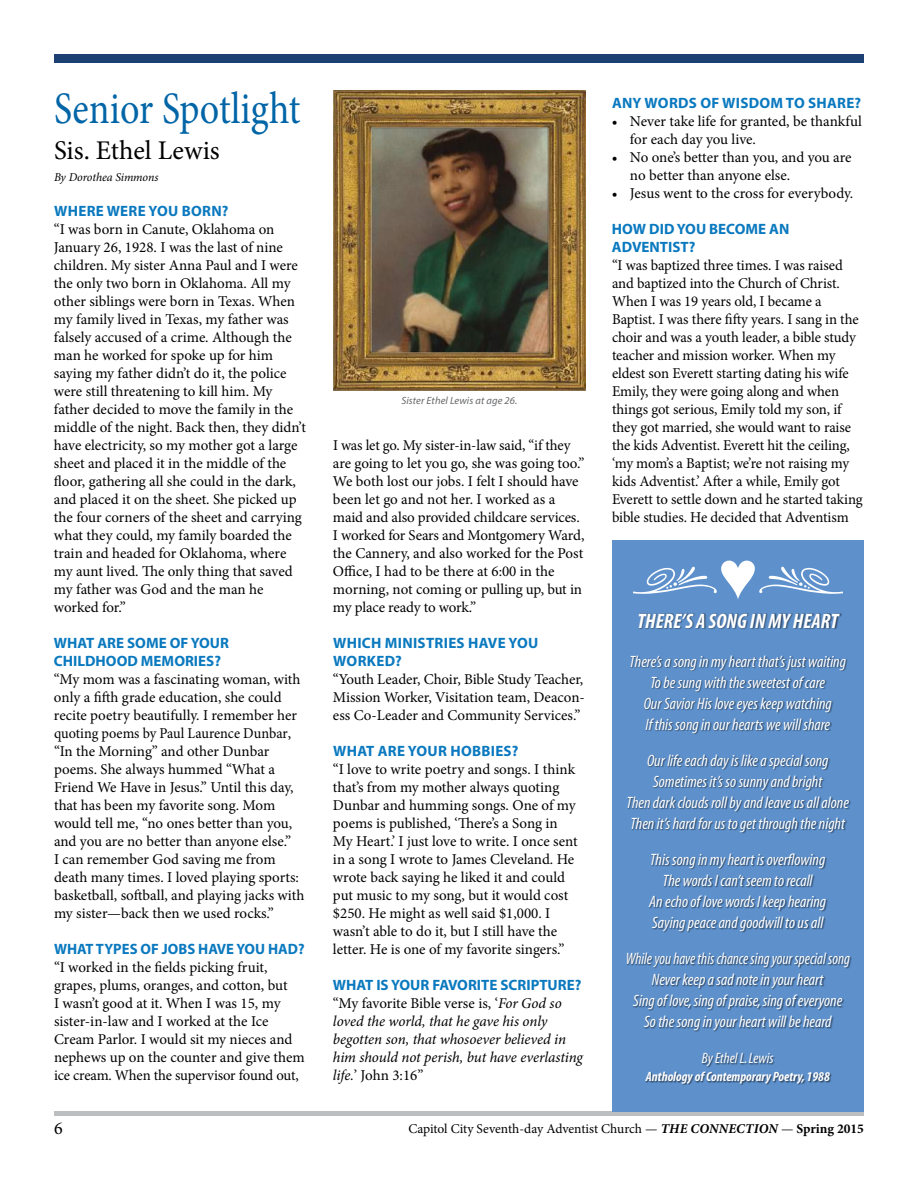
<style>
.page{position:relative;width:918px;height:1188px;background:#fff}
.page>*{position:absolute;margin:0;border:0;box-sizing:border-box;transform-origin:0 0}
.t1{font:54px "Type Embellishments One Let Plain";color:#fff}
.t2{font:45px "Minion Pro";color:#0065a7;scale:.85 1}
.t3{font:27px "Minion Pro";letter-spacing:-.005em;color:#000}
.t4{font:italic 700 condensed 21px "Myriad";color:#fff}
.t5{font:18px "Minion Pro";color:#000}
.t6{font:italic condensed 16.5px/21px "Myriad";color:#fff;text-align:center}
.t7{font:italic condensed 16.5px/21px "Myriad";color:#fff;text-align:center;scale:.93 1}
.t8{font:15px/18px "Minion Pro";letter-spacing:-.005em;color:#000}
.t9{font:italic 15px/18px "Minion Pro";letter-spacing:-.005em;color:#000}
.t10{font:700 15px/18px "Myriad";color:#0a79bf}
.t11{font:700 15px/18px "Myriad Pro";letter-spacing:.02em;color:#0a79bf}
.t12{font:italic condensed 15px "Myriad";color:#fff}
.t13{font:13.5px "Minion Pro";letter-spacing:-.005em;color:#000}
.t14{font:italic 700 condensed 13.5px "Myriad";color:#fff}
.t15{font:italic 12px "Minion Pro";letter-spacing:-.01em;color:#000}
.t16{font:italic 10.5px "Myriad Pro";letter-spacing:.01em;color:#65686a}
.s1{font-style:normal}
.s2{font-weight:700;font-style:italic}
.s3{font-weight:700}
</style>
<div class="page">
<hr style="left:54px;top:1112px;width:810px;height:4px;background:#bcbec0">
<div style="left:54px;top:54px;width:810px;height:9px;background:#1c4074"></div>
<div style="left:612px;top:540px;width:252px;height:572px;background:#5e91cc"></div>
<div style="left:627px;top:613px;width:225px;height:472px;background:#000;opacity:.5"></div>
<img style="left:333px;top:90px;width:253px;height:300px">
<h2 class="t2" style="left:54px;top:78px;width:291px">Senior Spotlight</h2>
<h3 class="t3" style="left:54px;top:132px;width:167px">Sis. Ethel Lewis</h3>
<p class="t15" style="left:54px;top:169px;width:106px">By Dorothea Simmons</p>
<p class="t11" style="left:54px;top:201px;width:176px">WHERE WERE YOU BORN?</p>
<p class="t8" style="left:54px;top:220px;width:253px">“I was born in Canute, Oklahoma on January 26, 1928. I was the last of nine children. My sister Anna Paul and I were the only two born in Oklahoma. All my other siblings were born in Texas. When my family lived in Texas, my father was falsely accused of a crime. Although the man he worked for spoke up for him saying my father didn’t do it, the police were still threatening to kill him. My father decided to move the family in the middle of the night. Back then, they didn’t have electricity, so my mother got a large sheet and placed it in the middle of the floor, gathering all she could in the dark, and placed it on the sheet. She picked up the four corners of the sheet and carrying what they could, my family boarded the train and headed for Oklahoma, where my aunt lived. The only thing that saved my father was God and the man he worked for.”</p>
<p class="t10" style="left:54px;top:634px;width:177px">WHAT ARE SOME OF YOUR<br>CHILDHOOD MEMORIES?</p>
<p class="t8" style="left:54px;top:670px;width:252px">“My mom was a fascinating woman, with only a fifth grade education, she could recite poetry beautifully. I remember her quoting poems by Paul Laurence Dunbar, “In the Morning” and other Dunbar poems. She always hummed “What a Friend We Have in Jesus.” Until this day, that has been my favorite song. Mom would tell me, “no ones better than you, and you are no better than anyone else.”<br>I can remember God saving me from death many times. I loved playing sports: basketball, softball, and playing jacks with my sister—back then we used rocks.”</p>
<p class="t10" style="left:54px;top:940px;width:252px">WHAT TYPES OF JOBS HAVE YOU HAD?</p>
<p class="t8" style="left:54px;top:958px;width:252px">“I worked in the fields picking fruit, grapes, plums, oranges, and cotton, but<br>I wasn’t good at it. When I was 15, my sister-in-law and I worked at the Ice Cream Parlor. I would sit my nieces and nephews up on the counter and give them ice cream. When the supervisor found out,</p>
<p class="t16" style="left:401px;top:394px;width:117px">Sister Ethel Lewis at age 26.</p>
<p class="t8" style="left:333px;top:436px;width:253px">I was let go. My sister-in-law said, “if they are going to let you go, she was going too.” We both lost our jobs. I felt I should have been let go and not her. I worked as a maid and also provided childcare services.<br>I worked for Sears and Montgomery Ward, the Cannery, and also worked for the Post Office, I had to be there at 6:00 in the morning, not coming or pulling up, but in my place ready to work.”</p>
<p class="t11" style="left:333px;top:633px;width:207px">WHICH MINISTRIES HAVE YOU<br>WORKED?</p>
<p class="t8" style="left:333px;top:670px;width:254px;text-align:justify">“Youth Leader, Choir, Bible Study Teacher, Mission Worker, Visitation team, Deacon&shy;ess Co-Leader and Community Services.”</p>
<p class="t11" style="left:333px;top:741px;width:187px">WHAT ARE YOUR HOBBIES?</p>
<p class="t8" style="left:333px;top:760px;width:246px">“I love to write poetry and songs. I think that’s from my mother always quoting Dunbar and humming songs. One of my poems is published, ‘There’s a Song in My Heart.’ I just love to write. I once sent in a song I wrote to James Cleveland. He wrote back saying he liked it and could put music to my song, but it would cost $250. He might as well said $1,000. I wasn’t able to do it, but I still have the letter. He is one of my favorite singers.”</p>
<p class="t10" style="left:333px;top:976px;width:250px">WHAT IS YOUR FAVORITE SCRIPTURE?</p>
<p class="t9" style="left:333px;top:994px;width:251px"><span class="s1">“My favorite Bible verse is, ‘</span>For God so loved the world, that he gave his only begotten son, that whosoever believed in him should not perish, but have everlasting life.<span class="s1">’ John 3:16”</span></p>
<p class="t11" style="left:612px;top:93px;width:251px">ANY WORDS OF WISDOM TO SHARE?</p>
<p class="t8" style="left:630px;top:112px;width:233px;text-indent:-18px">• Never take life for granted, be thankful for each day you live.</p>
<p class="t8" style="left:630px;top:148px;width:223px;text-indent:-18px">• No one’s better than you, and you are no better than anyone else.</p>
<p class="t8" style="left:612px;top:184px;width:243px">• Jesus went to the cross for everybody.</p>
<p class="t10" style="left:612px;top:220px;width:179px">HOW DID YOU BECOME AN<br>ADVENTIST?</p>
<p class="t8" style="left:612px;top:256px;width:252px">“I was baptized three times. I was raised and baptized into the Church of Christ.<br>When I was 19 years old, I became a Baptist. I was there fifty years. I sang in the choir and was a youth leader, a bible study teacher and mission worker. When my eldest son Everett starting dating his wife Emily, they were going along and when things got serious, Emily told my son, if they got married, she would want to raise the kids Adventist. Everett hit the ceiling, ‘my mom’s a Baptist; we’re not raising my kids Adventist.’ After a while, Emily got Everett to settle down and he started taking bible studies. He decided that Adventism</p>
<h1 class="t1" style="left:630px;top:559px;width:217px">,♥.</h1>
<h3 class="t4" style="left:637px;top:610px;width:202px">THERE’S A SONG IN MY HEART</h3>
<p class="t6" style="left:629px;top:652px;width:218px">There’s a song in my heart that’s just waiting To be sung with the sweetest of care<br>Our Savior His love eyes keep watching<br>If this song in our hearts we will share</p>
<p class="t6" style="left:627px;top:751px;width:224px">Our life each day is like a special song Sometimes it’s so sunny and bright<br>Then dark clouds roll by and leave us all alone Then it’s hard for us to get through the night</p>
<p class="t6" style="left:649px;top:850px;width:178px">This song in my heart is overflowing The words I can’t seem to recall<br>An echo of love words I keep hearing Saying peace and goodwill to us all</p>
<p class="t7" style="left:626px;top:949px;width:243px">While you have this chance sing your special song Never keep a sad note in your heart<br>Sing of love, sing of praise, sing of everyone So the song in your heart will be heard</p>
<p class="t12" style="left:702px;top:1050px;width:73px">By Ethel L. Lewis</p>
<p class="t14" style="left:646px;top:1069px;width:186px">Anthology of Contemporary Poetry, 1988</p>
<p class="t5" style="left:54px;top:1116px;width:10px">6</p>
<p class="t13" style="left:408px;top:1120px;width:457px">Capitol City Seventh-day Adventist Church — <span class="s2">THE CONNECTION</span> — <span class="s3">Spring 2015</span></p>
</div>
